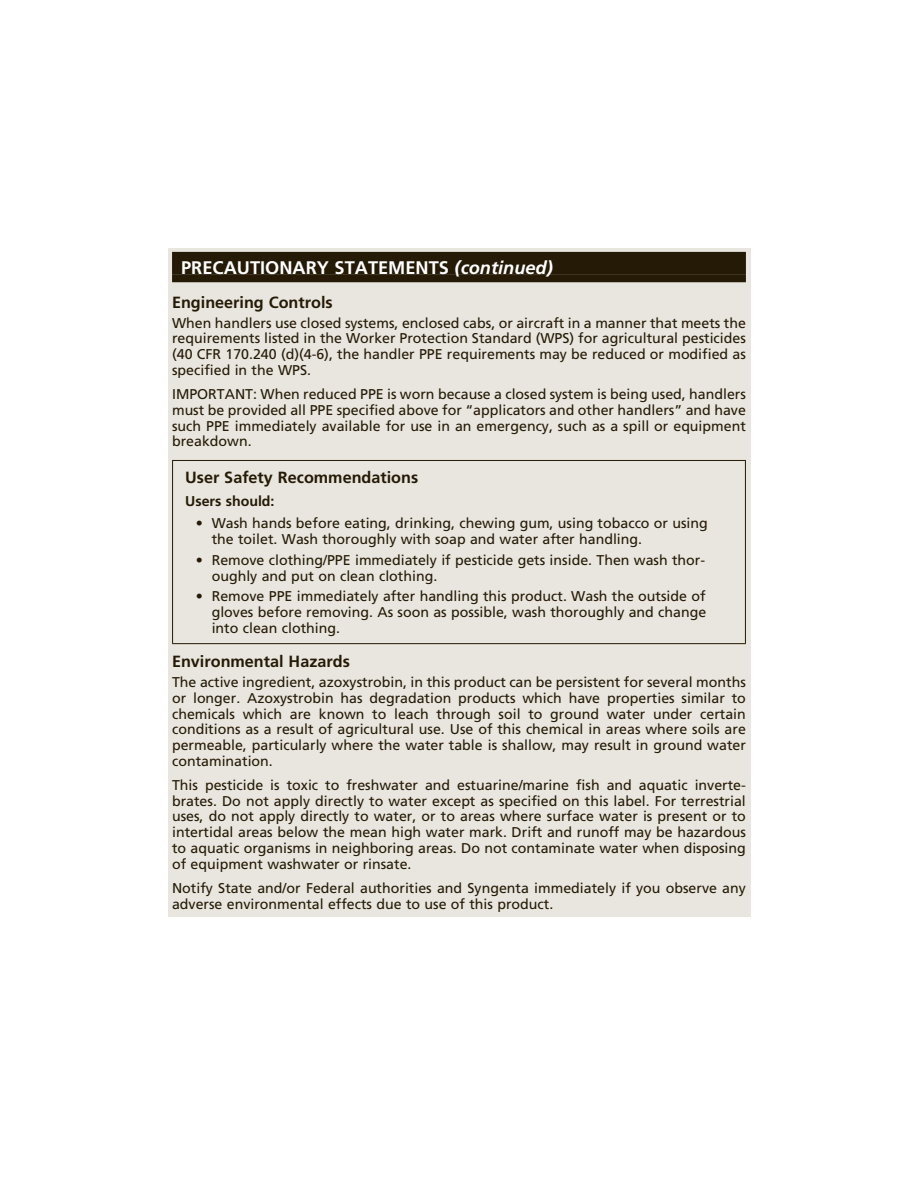
<style>
.page{position:relative;width:918px;height:1188px;background:#fff}
.page>*{position:absolute;margin:0;border:0;box-sizing:border-box;transform-origin:0 0}
.t1{font:700 18.15px "Frutiger LT Std";color:#fff}
.t2{font:700 16.2px "Frutiger LT Std";color:#251a05}
.t3{font:14.1px/15.8px "Frutiger LT Std";color:#251a05;text-align:justify}
.t4{font:700 14.1px "Frutiger LT Std";color:#251a05}
.s1{font-style:italic}
</style>
<div class="page">
<div style="left:168px;top:249px;width:582px;height:668px;background:#e8e6df"></div>
<div style="left:172px;top:252px;width:574px;height:22px;background:#251a05"></div>
<div style="left:172px;top:274px;width:574px;height:8px;background:#251a05"></div>
<hr style="left:172px;top:460px;width:574px;height:1px;background:#251a05">
<hr style="left:172px;top:461px;width:1px;height:182px;background:#251a05">
<hr style="left:745px;top:461px;width:1px;height:182px;background:#251a05">
<hr style="left:172px;top:643px;width:574px;height:1px;background:#251a05">
<p class="t1" style="left:181px;top:261px;width:373px">PRECAUTIONARY STATEMENTS <span class="s1">(continued)</span></p>
<p class="t2" style="left:172px;top:296px;width:162px">Engineering Controls</p>
<p class="t3" style="left:172px;top:316px;width:575px">When handlers use closed systems, enclosed cabs, or aircraft in a manner that meets the requirements listed in the Worker Protection Standard (WPS) for agricultural pesticides (40 CFR 170.240 (d)(4-6), the handler PPE requirements may be reduced or modified as specified in the WPS.</p>
<p class="t3" style="left:172px;top:387px;width:575px">IMPORTANT: When reduced PPE is worn because a closed system is being used, handlers must be provided all PPE specified above for “applicators and other handlers” and have such PPE immediately available for use in an emergency, such as a spill or equipment breakdown.</p>
<p class="t2" style="left:185px;top:471px;width:235px">User Safety Recommendations</p>
<p class="t4" style="left:185px;top:495px;width:91px">Users should:</p>
<p class="t3" style="left:212px;top:516px;width:498px;line-height:16.2px;text-indent:-16px">• Wash hands before eating, drinking, chewing gum, using tobacco or using the toilet. Wash thoroughly with soap and water after handling.</p>
<p class="t3" style="left:212px;top:553px;width:495px;line-height:16.2px;text-indent:-16px">• Remove clothing/PPE immediately if pesticide gets inside. Then wash thor&shy;oughly and put on clean clothing.</p>
<p class="t3" style="left:212px;top:589px;width:496px;line-height:16.2px;text-indent:-16px">• Remove PPE immediately after handling this product. Wash the outside of gloves before removing. As soon as possible, wash thoroughly and change into clean clothing.</p>
<p class="t2" style="left:172px;top:655px;width:179px">Environmental Hazards</p>
<p class="t3" style="left:172px;top:675px;width:575px">The active ingredient, azoxystrobin, in this product can be persistent for several months or longer. Azoxystrobin has degradation products which have properties similar to chemicals which are known to leach through soil to ground water under certain conditions as a result of agricultural use. Use of this chemical in areas where soils are permeable, particularly where the water table is shallow, may result in ground water contamination.</p>
<p class="t3" style="left:172px;top:778px;width:575px">This pesticide is toxic to freshwater and estuarine/marine fish and aquatic inverte&shy;brates. Do not apply directly to water except as specified on this label. For terrestrial uses, do not apply directly to water, or to areas where surface water is present or to intertidal areas below the mean high water mark. Drift and runoff may be hazardous to aquatic organisms in neighboring areas. Do not contaminate water when disposing of equipment washwater or rinsate.</p>
<p class="t3" style="left:172px;top:881px;width:575px">Notify State and/or Federal authorities and Syngenta immediately if you observe any adverse environmental effects due to use of this product.</p>
</div>
